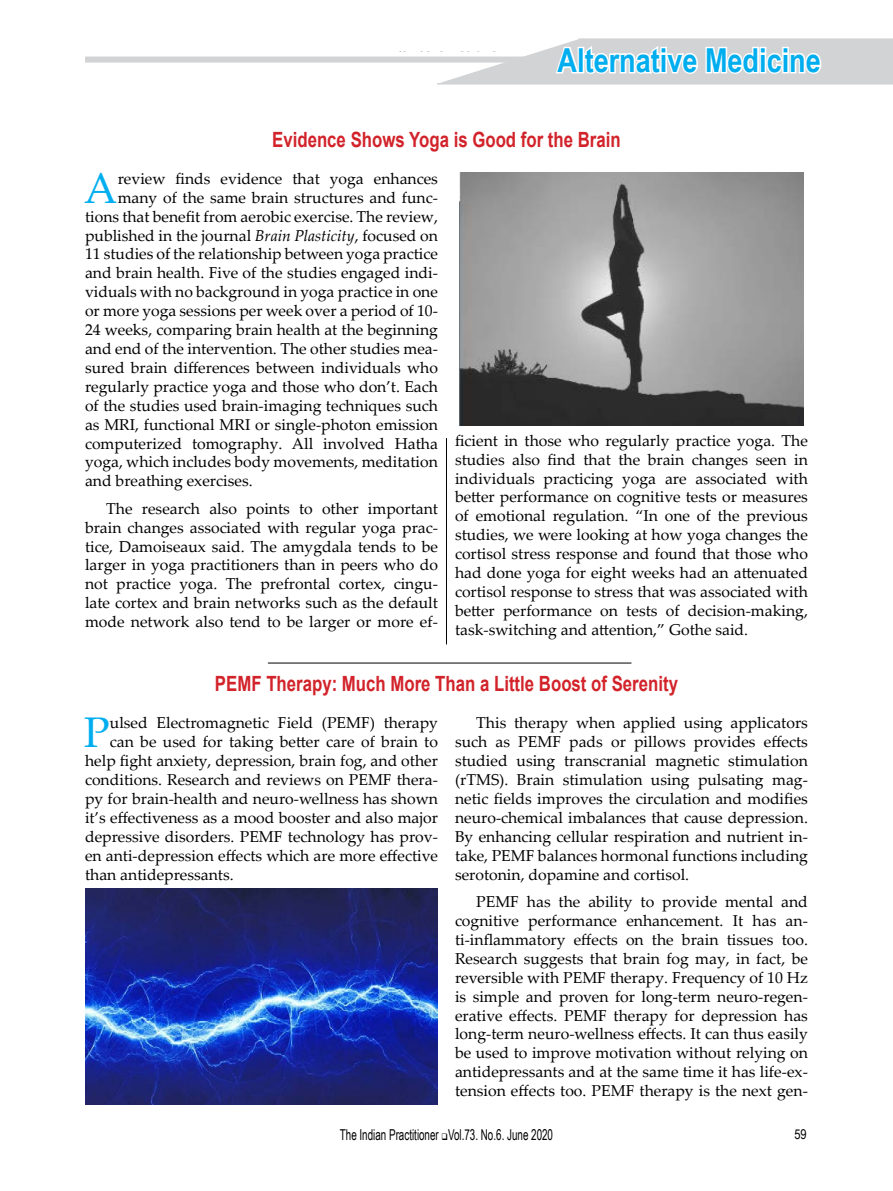
<style>
.page{position:relative;width:893px;height:1191px;background:#fff}
.page>*{position:absolute;margin:0;border:0;box-sizing:border-box;transform-origin:0 0}
.t1{font:42.9px "Palatino Linotype";color:#00aeef}
.t2{font:700 33px "Arial Narrow";color:#00aeef}
.t3{font:700 21px "Arial";color:#d2232a;scale:.8 1}
.t4{font:15.75px/18.9px "Palatino Linotype";color:#000;text-align:justify}
.t5{font:15px "Arial Narrow";color:#000;scale:.8 1}
.t6{font:13.5px "Arial Narrow";color:#000}
.s1{font-style:italic}
</style>
<div class="page">
<div style="left:85px;top:57px;width:723px;height:6px;background:#d1d3d4"></div>
<svg style="left:436px;top:38px;width:457px;height:47px"></svg>
<div style="left:380px;top:18px;width:151px;height:33px;background:#fff"></div>
<hr style="left:446px;top:438px;width:1px;height:206px;background:#000">
<hr style="left:268px;top:663px;width:363px;height:1px;background:#000">
<img style="left:459px;top:173px;width:344px;height:253px">
<img style="left:85px;top:889px;width:352px;height:215px">
<h2 class="t2" style="left:558px;top:35px;width:265px">Alternative Medicine</h2>
<h3 class="t3" style="left:272px;top:125px;width:437px">Evidence Shows Yoga is Good for the Brain</h3>
<h1 class="t1" style="left:84px;top:158px;width:35px">A</h1>
<p class="t4" style="left:118px;top:168px;width:322px">review finds evidence that yoga enhances</p>
<p class="t4" style="left:118px;top:187px;width:322px">many of the same brain structures and func-</p>
<p class="t4" style="left:85px;top:206px;width:354px">tions that benefit from aerobic exercise. The review,</p>
<p class="t4" style="left:85px;top:225px;width:354px">published in the journal <span class="s1">Brain Plasticity</span>, focused on</p>
<p class="t4" style="left:85px;top:244px;width:354px">11 studies of the relationship between yoga practice</p>
<p class="t4" style="left:85px;top:263px;width:354px">and brain health. Five of the studies engaged indi-</p>
<p class="t4" style="left:85px;top:282px;width:354px">viduals with no background in yoga practice in one</p>
<p class="t4" style="left:85px;top:301px;width:354px">or more yoga sessions per week over a period of 10-</p>
<p class="t4" style="left:85px;top:320px;width:354px">24 weeks, comparing brain health at the beginning</p>
<p class="t4" style="left:85px;top:338px;width:354px">and end of the intervention. The other studies mea-</p>
<p class="t4" style="left:85px;top:357px;width:354px">sured brain differences between individuals who</p>
<p class="t4" style="left:85px;top:376px;width:354px">regularly practice yoga and those who don’t. Each</p>
<p class="t4" style="left:85px;top:395px;width:354px">of the studies used brain-imaging techniques such</p>
<p class="t4" style="left:85px;top:414px;width:354px">as MRI, functional MRI or single-photon emission</p>
<p class="t4" style="left:85px;top:433px;width:354px">computerized tomography. All involved Hatha</p>
<p class="t4" style="left:85px;top:452px;width:354px">yoga, which includes body movements, meditation</p>
<p class="t4" style="left:85px;top:471px;width:169px">and breathing exercises.</p>
<p class="t4" style="left:85px;top:498px;width:354px;text-indent:21px">The research also points to other important brain changes associated with regular yoga prac&shy;tice, Damoiseaux said. The amygdala tends to be larger in yoga practitioners than in peers who do not practice yoga. The prefrontal cortex, cingu&shy;late cortex and brain networks such as the default mode network also tend to be larger or more ef-</p>
<p class="t4" style="left:455px;top:430px;width:354px">ficient in those who regularly practice yoga. The studies also find that the brain changes seen in individuals practicing yoga are associated with better performance on cognitive tests or measures of emotional regulation. “In one of the previous studies, we were looking at how yoga changes the cortisol stress response and found that those who had done yoga for eight weeks had an attenuated cortisol response to stress that was associated with better performance on tests of decision-making, task-switching and attention,” Gothe said.</p>
<h3 class="t3" style="left:215px;top:669px;width:580px">PEMF Therapy: Much More Than a Little Boost of Serenity</h3>
<h1 class="t1" style="left:84px;top:702px;width:27px">P</h1>
<p class="t4" style="left:110px;top:713px;width:330px">ulsed Electromagnetic Field (PEMF) therapy</p>
<p class="t4" style="left:455px;top:713px;width:354px;text-indent:21px">This therapy when applied using applicators such as PEMF pads or pillows provides effects studied using transcranial magnetic stimulation (rTMS). Brain stimulation using pulsating mag&shy;netic fields improves the circulation and modifies neuro-chemical imbalances that cause depression.<br>By enhancing cellular respiration and nutrient in&shy;take, PEMF balances hormonal functions including serotonin, dopamine and cortisol.</p>
<p class="t4" style="left:455px;top:891px;width:354px;text-indent:21px">PEMF has the ability to provide mental and cognitive performance enhancement. It has an&shy;ti-inflammatory effects on the brain tissues too.<br>Research suggests that brain fog may, in fact, be reversible with PEMF therapy. Frequency of 10 Hz is simple and proven for long-term neuro-regen&shy;erative effects. PEMF therapy for depression has long-term neuro-wellness effects. It can thus easily be used to improve motivation without relying on antidepressants and at the same time it has life-ex&shy;tension effects too. PEMF therapy is the next gen-</p>
<p class="t6" style="left:794px;top:1124px;width:14px">59</p>
<p class="t4" style="left:110px;top:732px;width:330px">can be used for taking better care of brain to</p>
<p class="t4" style="left:85px;top:751px;width:354px">help fight anxiety, depression, brain fog, and other</p>
<p class="t4" style="left:85px;top:769px;width:354px">conditions. Research and reviews on PEMF thera-</p>
<p class="t4" style="left:85px;top:788px;width:354px">py for brain-health and neuro-wellness has shown</p>
<p class="t4" style="left:85px;top:807px;width:354px">it’s effectiveness as a mood booster and also major</p>
<p class="t4" style="left:85px;top:826px;width:354px">depressive disorders. PEMF technology has prov-</p>
<p class="t4" style="left:85px;top:845px;width:354px">en anti-depression effects which are more effective</p>
<p class="t4" style="left:85px;top:864px;width:150px">than antidepressants.</p>
<p class="t5" style="left:340px;top:1124px;width:268px">The Indian Practitioner ❑Vol.73. No.6. June 2020</p>
</div>
